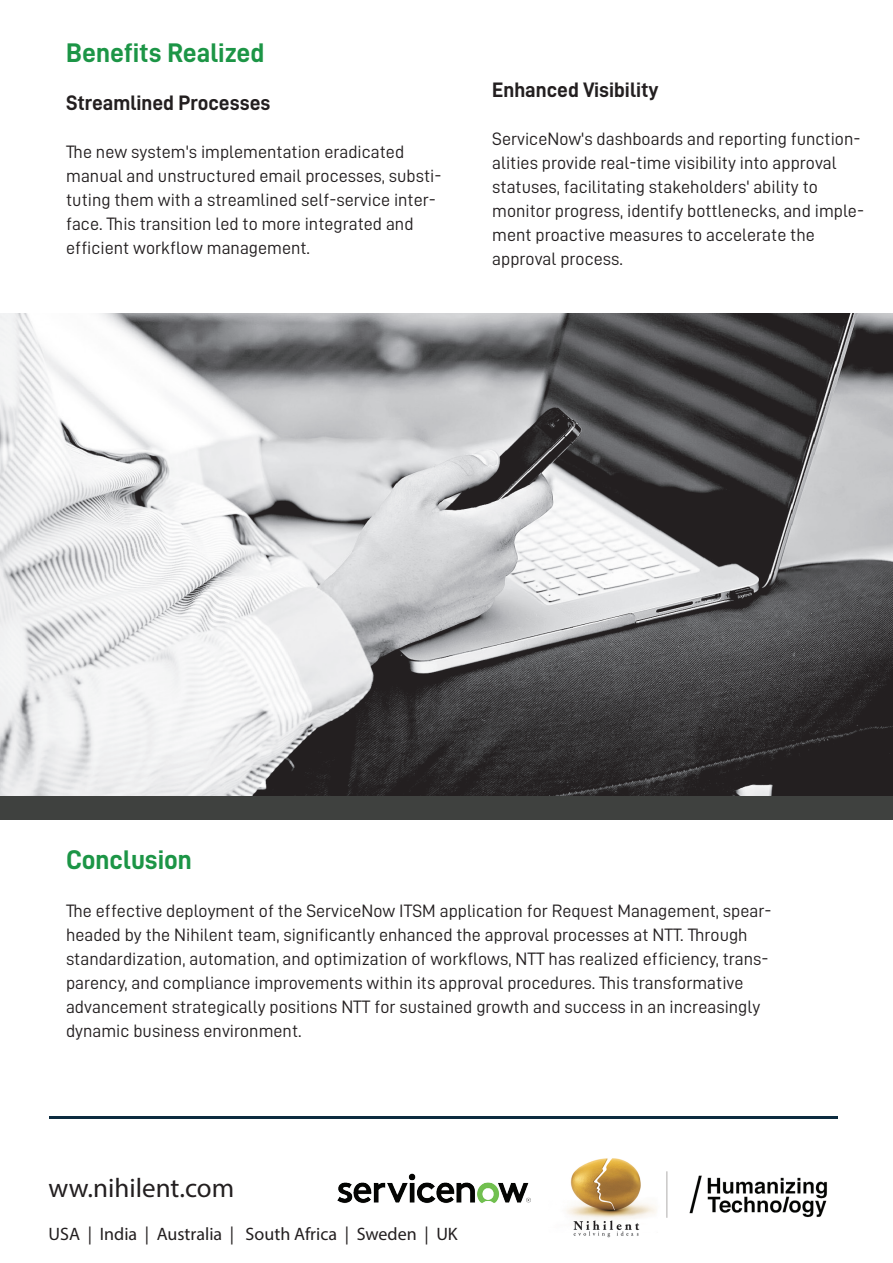
<style>
.page{position:relative;width:893px;height:1263px;background:#fff}
.page>*{position:absolute;margin:0;border:0;box-sizing:border-box;transform-origin:0 0}
.t1{font:27px "D DIN Bold";color:#1c9546}
.t2{font:27px "Myriad Pro";color:#231f20}
.t3{font:21px "D DIN Bold";color:#231f20}
.t4{font:18px/24px "D DIN";color:#231f20}
.t5{font:18px "Myriad Pro";color:#231f20}
</style>
<div class="page">
<img style="left:337px;top:1173px;width:194px;height:30px">
<img style="left:566px;top:1158px;width:261px;height:80px">
<hr style="left:49px;top:1116px;width:789px;height:3px;background:#0c2b3f">
<div style="left:0;top:790px;width:893px;height:29px;background:#3f413f"></div>
<img style="left:0;top:314px;width:893px;height:481px">
<h1 class="t1" style="left:66px;top:38px;width:200px">Benefits Realized</h1>
<p class="t3" style="left:66px;top:91px;width:206px">Streamlined Processes</p>
<p class="t4" style="left:66px;top:139px;width:377px">The new system's implementation eradicated manual and unstructured email processes, substi&shy;tuting them with a streamlined self-service inter&shy;face. This transition led to more integrated and efficient workflow management.</p>
<p class="t3" style="left:492px;top:78px;width:168px">Enhanced Visibility</p>
<p class="t4" style="left:492px;top:127px;width:373px">ServiceNow's dashboards and reporting function&shy;alities provide real-time visibility into approval statuses, facilitating stakeholders' ability to monitor progress, identify bottlenecks, and imple&shy;ment proactive measures to accelerate the approval process.</p>
<h1 class="t1" style="left:66px;top:844px;width:128px">Conclusion</h1>
<p class="t4" style="left:66px;top:898px;width:707px">The effective deployment of the ServiceNow ITSM application for Request Management, spear&shy;headed by the Nihilent team, significantly enhanced the approval processes at NTT. Through standardization, automation, and optimization of workflows, NTT has realized efficiency, trans&shy;parency, and compliance improvements within its approval procedures. This transformative advancement strategically positions NTT for sustained growth and success in an increasingly dynamic business environment.</p>
<h1 class="t2" style="left:49px;top:1171px;width:187px">ww.nihilent.com</h1>
<p class="t5" style="left:49px;top:1223px;width:411px">USA | India | Australia | South Africa | Sweden | UK</p>
</div>
